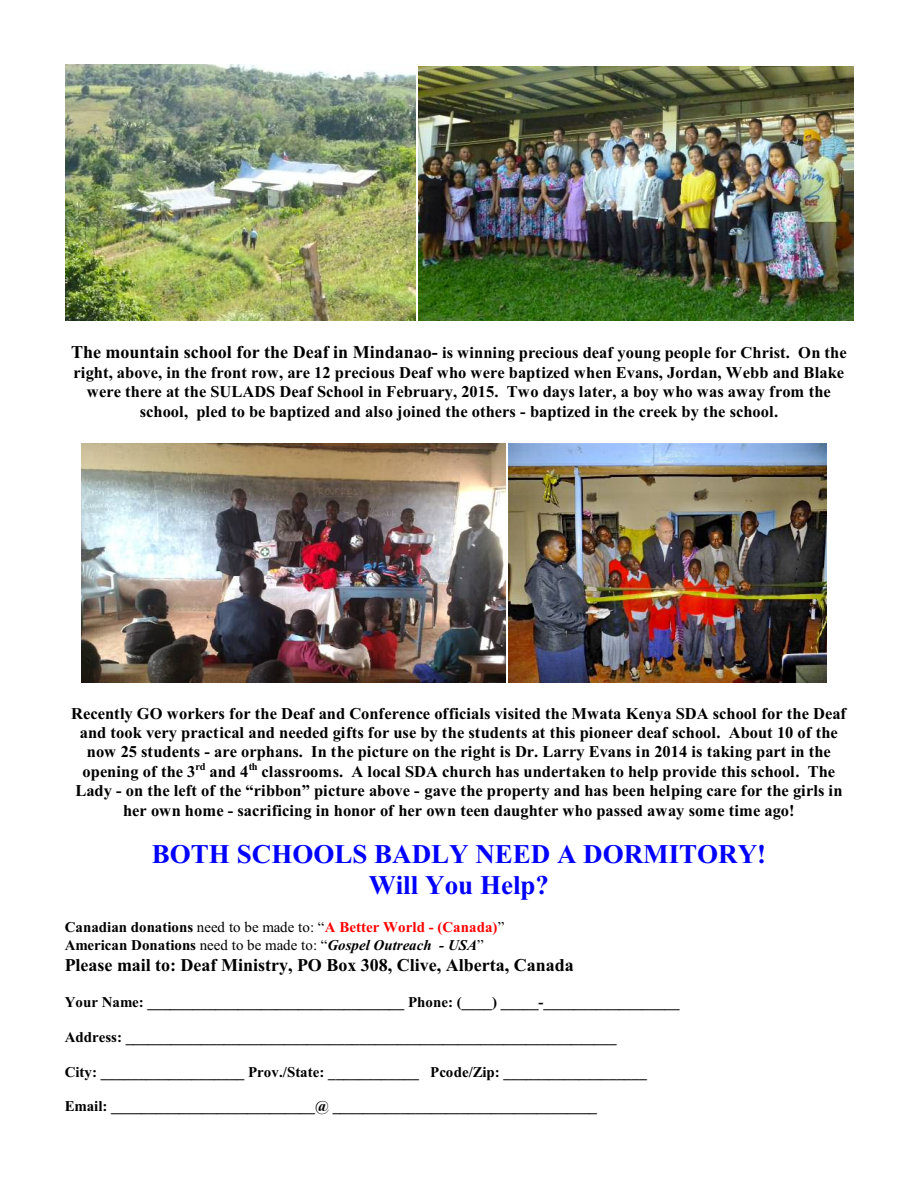
<style>
.page{position:relative;width:918px;height:1188px;background:#fff}
.page>*{position:absolute;margin:0;border:0;box-sizing:border-box;transform-origin:0 0}
.t1{font:700 27px/31.7px "Times New Roman";color:#00f;text-align:center}
.t2{font:700 18px "Times New Roman";color:#000}
.t3{font:700 16.5px/19.5px "Times New Roman";color:#000;text-align:center}
.t4{font:700 15px/17.9px "Times New Roman";color:#000}
.s1{font-size:18px}
.s2{font-weight:400}
.s3{color:#f00}
.s4{font-style:italic}
</style>
<div class="page">
<img style="left:65px;top:65px;width:350px;height:255px">
<img style="left:419px;top:66px;width:435px;height:254px">
<img style="left:509px;top:443px;width:318px;height:240px">
<img style="left:81px;top:443px;width:425px;height:239px">
<p class="t3" style="left:71px;top:345px;width:777px"><span class="s1">The mountain school for the Deaf in Mindanao-</span> is winning precious deaf young people for Christ. On the right, above, in the front row, are 12 precious Deaf who were baptized when Evans, Jordan, Webb and Blake were there at the SULADS Deaf School in February, 2015. Two days later, a boy who was away from the school, pled to be baptized and also joined the others - baptized in the creek by the school.</p>
<p class="t3" style="left:71px;top:705px;width:776px">Recently GO workers for the Deaf and Conference officials visited the Mwata Kenya SDA school for the Deaf and took very practical and needed gifts for use by the students at this pioneer deaf school. About 10 of the now 25 students - are orphans. In the picture on the right is Dr. Larry Evans in 2014 is taking part in the opening of the 3<sup>rd</sup> and 4<sup>th</sup> classrooms. A local SDA church has undertaken to help provide this school. The Lady - on the left of the “ribbon” picture above - gave the property and has been helping care for the girls in her own home - sacrificing in honor of her own teen daughter who passed away some time ago!</p>
<h1 class="t1" style="left:152px;top:841px;width:616px">BOTH SCHOOLS BADLY NEED A DORMITORY!<br>Will You Help?</h1>
<p class="t4" style="left:65px;top:920px;width:441px">Canadian donations <span class="s2">need to be made to: “</span><span class="s3">A Better World - (Canada)</span><span class="s2">”<br></span>American Donations <span class="s2">need to be made to: “</span><span class="s4">Gospel Outreach - USA</span><span class="s2">”</span></p>
<p class="t2" style="left:65px;top:959px;width:511px">Please mail to: Deaf Ministry, PO Box 308, Clive, Alberta, Canada</p>
<p class="t4" style="left:65px;top:994px;width:616px">Your Name: __________________________________ Phone: (____) _____-__________________</p>
<p class="t4" style="left:65px;top:1029px;width:553px">Address: _________________________________________________________________</p>
<p class="t4" style="left:65px;top:1064px;width:584px">City: ___________________ Prov./State: ____________ Pcode/Zip: ___________________</p>
<p class="t4" style="left:65px;top:1099px;width:534px">Email: ___________________________@ ___________________________________</p>
</div>
